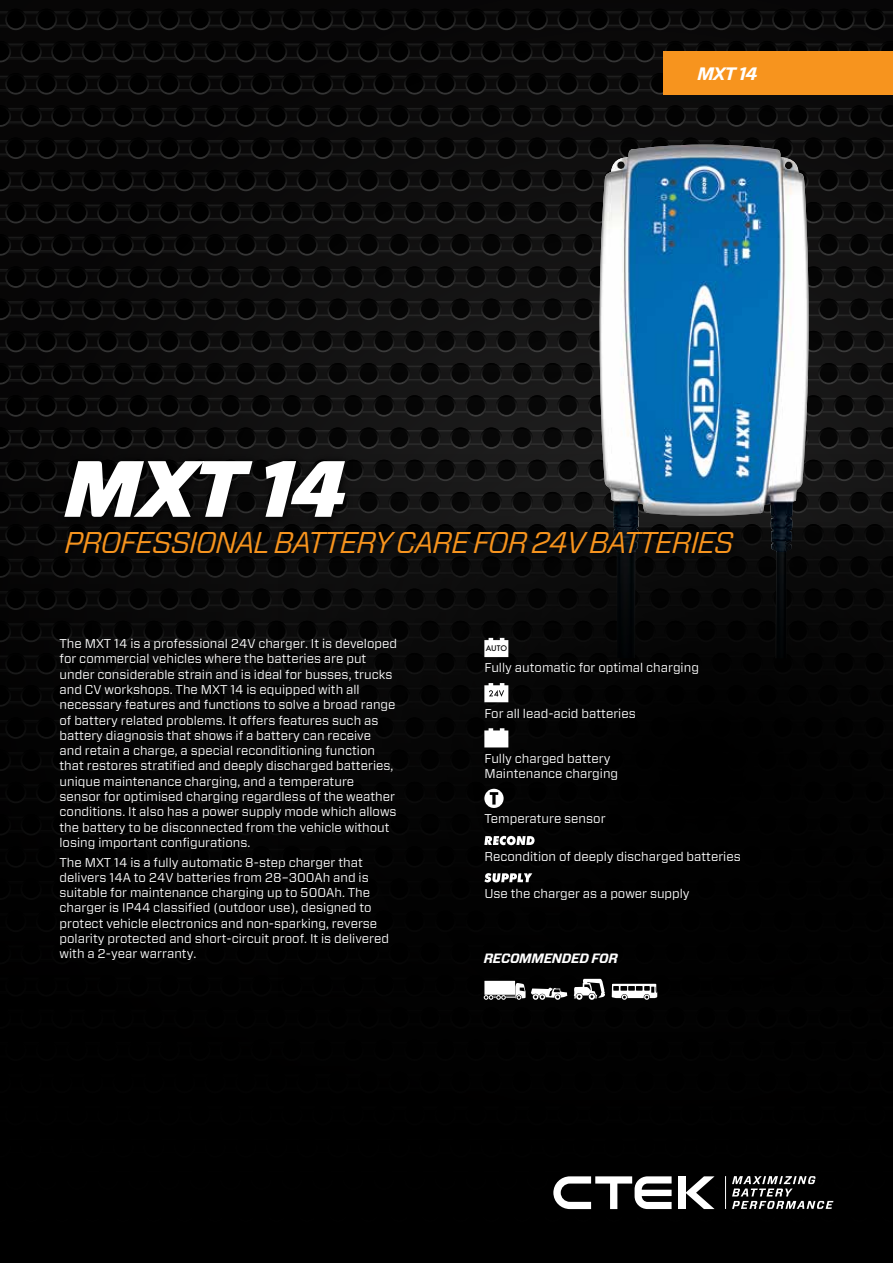
<style>
.page{position:relative;width:893px;height:1263px;background:#fff}
.page>*{position:absolute;margin:0;border:0;box-sizing:border-box;transform-origin:0 0}
.t1{font:italic 900 79.5px "Forza";color:#fff}
.t2{font:italic 30px "Forza";letter-spacing:-.04em;color:#f7941e}
.t3{font:italic 700 18px "Forza";color:#fff}
.t4{font:italic 700 13.5px "Forza";letter-spacing:-.02em;color:#fff}
.t5{font:12.75px/15.3px "Forza";color:#fff}
.t6{font:500 8.55px "Futura";color:#000}
</style>
<div class="page">
<svg style="left:0;top:0;width:893px;height:372px;background:#0c0b0b"></svg>
<div style="left:0;top:372px;width:893px;height:891px;background:#000"></div>
<img style="left:598px;top:145px;width:211px;height:407px">
<div style="left:663px;top:51px;width:230px;height:43px;background:#f7941e"></div>
<svg style="left:632px;top:1176px;width:63px;height:34px"></svg>
<svg style="left:553px;top:1176px;width:79px;height:34px"></svg>
<svg style="left:695px;top:1176px;width:138px;height:34px"></svg>
<hr style="left:725px;top:1176px;width:1px;height:33px;background:#fff">
<svg style="left:58px;top:454px;width:685px;height:108px"></svg>
<svg style="left:0;top:621px;width:548px;height:53px"></svg>
<svg style="left:481px;top:683px;width:46px;height:23px"></svg>
<svg style="left:0;top:720px;width:509px;height:51px"></svg>
<svg style="left:484px;top:789px;width:20px;height:19px"></svg>
<svg style="left:484px;top:788px;width:20px;height:16px"></svg>
<svg style="left:0;top:817px;width:535px;height:83px"></svg>
<svg style="left:611px;top:983px;width:47px;height:17px"></svg>
<svg style="left:483px;top:978px;width:122px;height:22px"></svg>
<h3 class="t3" style="left:697px;top:61px;width:62px">MXT 14</h3>
<h1 class="t1" style="left:65px;top:434px;width:284px">MXT 14</h1>
<h2 class="t2" style="left:65px;top:522px;width:671px">PROFESSIONAL BATTERY CARE FOR 24V BATTERIES</h2>
<p class="t5" style="left:60px;top:636px;width:339px">The MXT 14 is a professional 24V charger. It is developed for commercial vehicles where the batteries are put under considerable strain and is ideal for busses, trucks and CV workshops. The MXT 14 is equipped with all necessary features and functions to solve a broad range of battery related problems. It offers features such as battery diagnosis that shows if a battery can receive<br>and retain a charge, a special reconditioning function that restores stratified and deeply discharged batteries, unique maintenance charging, and a temperature sensor for optimised charging regardless of the weather conditions. It also has a power supply mode which allows the battery to be disconnected from the vehicle without losing important configurations.</p>
<p class="t5" style="left:60px;top:854px;width:331px">The MXT 14 is a fully automatic 8-step charger that delivers 14A to 24V batteries from 28–300Ah and is suitable for maintenance charging up to 500Ah. The charger is IP44 classified (outdoor use), designed to protect vehicle electronics and non-sparking, reverse polarity protected and short-circuit proof. It is delivered with a 2-year warranty.</p>
<p class="t6" style="left:486px;top:643px;width:23px">AUTO</p>
<p class="t5" style="left:484px;top:660px;width:216px">Fully automatic for optimal charging</p>
<p class="t5" style="left:484px;top:705px;width:153px">For all lead-acid batteries</p>
<p class="t5" style="left:484px;top:750px;width:135px">Fully charged battery<br>Maintenance charging</p>
<p class="t5" style="left:484px;top:811px;width:123px">Temperature sensor</p>
<p class="t5" style="left:484px;top:848px;width:258px">Recondition of deeply discharged batteries</p>
<p class="t5" style="left:484px;top:885px;width:207px">Use the charger as a power supply</p>
<p class="t4" style="left:484px;top:949px;width:136px">RECOMMENDED FOR</p>
</div>
